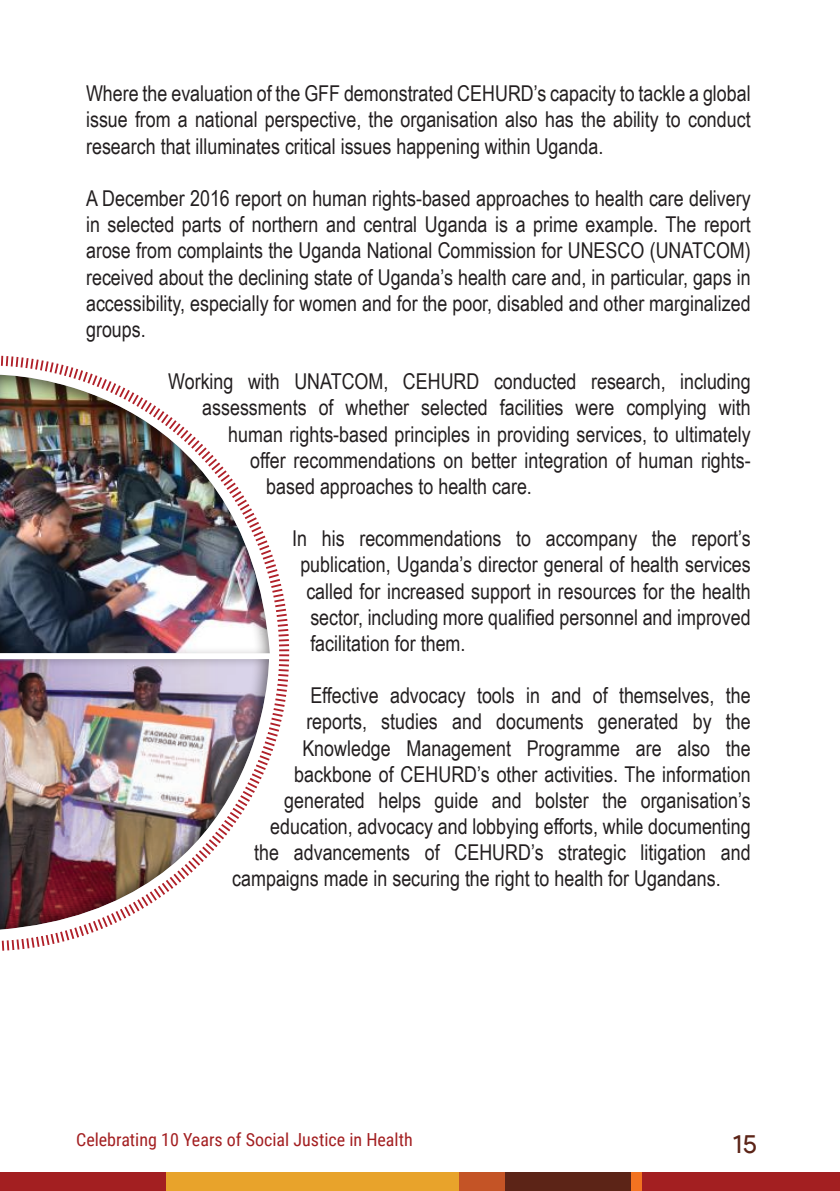
<style>
.page{position:relative;width:840px;height:1191px;background:#fff}
.page>*{position:absolute;margin:0;border:0;box-sizing:border-box;transform-origin:0 0}
.t1{font:26px "Product Sans";color:#5c2417}
.t2{font:21.8px/26.2px "Arial Narrow";color:#231f20;text-align:justify}
.t3{font:18px "Roboto Condensed";color:#a31f21}
</style>
<div class="page">
<div style="left:630px;top:1172px;width:12px;height:19px;background:#f27321"></div>
<div style="left:43px;top:1172px;width:416px;height:19px;background:#e8a32b"></div>
<div style="left:459px;top:1172px;width:46px;height:19px;background:#c45426"></div>
<div style="left:642px;top:1172px;width:197px;height:19px;background:#a31f21"></div>
<div style="left:505px;top:1172px;width:125px;height:19px;background:#5c2417"></div>
<div style="left:0;top:1172px;width:166px;height:19px;background:#a31f21"></div>
<img style="left:0;top:355px;width:290px;height:596px">
<p class="t2" style="left:86px;top:80px;width:665px">Where the evaluation of the GFF demonstrated CEHURD’s capacity to tackle a global issue from a national perspective, the organisation also has the ability to conduct research that illuminates critical issues happening within Uganda.</p>
<p class="t2" style="left:86px;top:184px;width:665px">A December 2016 report on human rights-based approaches to health care delivery in selected parts of northern and central Uganda is a prime example. The report arose from complaints the Uganda National Commission for UNESCO (UNATCOM) received about the declining state of Uganda’s health care and, in particular, gaps in accessibility, especially for women and for the poor, disabled and other marginalized groups.</p>
<p class="t2" style="left:168px;top:367px;width:583px">Working with UNATCOM, CEHURD conducted research, including</p>
<p class="t2" style="left:202px;top:394px;width:549px">assessments of whether selected facilities were complying with</p>
<p class="t2" style="left:228px;top:420px;width:523px">human rights-based principles in providing services, to ultimately</p>
<p class="t2" style="left:250px;top:446px;width:501px">offer recommendations on better integration of human rights-</p>
<p class="t2" style="left:266px;top:472px;width:267px">based approaches to health care.</p>
<p class="t2" style="left:292px;top:524px;width:459px">In his recommendations to accompany the report’s</p>
<p class="t2" style="left:300px;top:551px;width:451px">publication, Uganda’s director general of health services</p>
<p class="t2" style="left:306px;top:577px;width:445px">called for increased support in resources for the health</p>
<p class="t2" style="left:310px;top:603px;width:441px">sector, including more qualified personnel and improved</p>
<p class="t2" style="left:310px;top:629px;width:156px">facilitation for them.</p>
<p class="t2" style="left:310px;top:681px;width:441px">Effective advocacy tools in and of themselves, the</p>
<p class="t2" style="left:306px;top:708px;width:445px">reports, studies and documents generated by the</p>
<p class="t2" style="left:302px;top:734px;width:449px">Knowledge Management Programme are also the</p>
<p class="t2" style="left:294px;top:760px;width:457px">backbone of CEHURD’s other activities. The information</p>
<p class="t2" style="left:284px;top:786px;width:467px">generated helps guide and bolster the organisation’s</p>
<p class="t2" style="left:270px;top:812px;width:481px">education, advocacy and lobbying efforts, while documenting</p>
<p class="t2" style="left:254px;top:838px;width:497px">the advancements of CEHURD’s strategic litigation and</p>
<p class="t2" style="left:232px;top:864px;width:489px">campaigns made in securing the right to health for Ugandans.</p>
<p class="t3" style="left:76px;top:1127px;width:338px">Celebrating 10 Years of Social Justice in Health</p>
<p class="t1" style="left:732px;top:1129px;width:26px">15</p>
</div>
